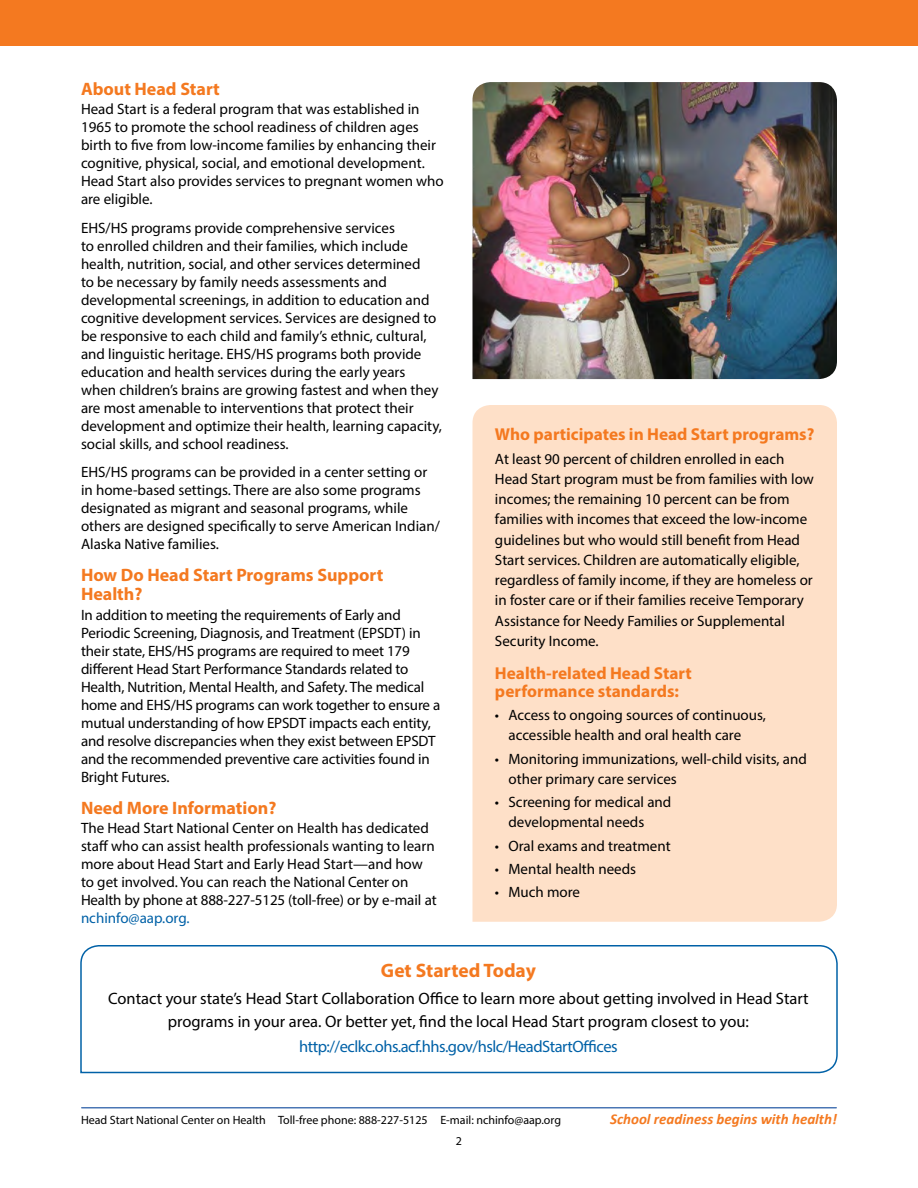
<style>
.page{position:relative;width:918px;height:1188px;background:#fff}
.page>*{position:absolute;margin:0;border:0;box-sizing:border-box;transform-origin:0 0}
.Subhead_1{font:700 19.5px "Myriad Pro";color:#f47920}
.Subhead_3_orange{font:700 18px/19.5px "Myriad Pro";color:#f47920}
.Subhead_3_white{font:700 17.25px/18px "Myriad Pro";color:#f47920}
.box_text_1{font:16.5px/22.5px "Myriad Pro";color:#000;text-align:center}
.box_text_1-2{font:16.5px "Myriad Pro";letter-spacing:-.03em;color:#0061a7}
.Body_text_3{font:15px/18px "Myriad Pro";color:#000}
.box_text_1-3{font:15px/20.2px "Myriad Pro";color:#000}
.t1{font:italic 700 15px "Calibri";color:#f47920}
.t2{font:12px "Myriad Pro";color:#000}
.s1{color:#0061a7}
</style>
<div class="page">
<div style="left:0;top:0;width:918px;height:46px;background:#f47920"></div>
<hr style="left:82px;top:1107px;width:754px;height:1px;background:#4a76b4">
<img style="left:472px;top:82px;width:365px;height:297px">
<div style="left:472px;top:405px;width:365px;height:517px;background:#fee0c8"></div>
<svg style="left:80px;top:945px;width:758px;height:129px"></svg>
<h2 class="Subhead_3_orange" style="left:81px;top:78px;width:140px">About Head Start</h2>
<p class="Body_text_3" style="left:81px;top:100px;width:364px">Head Start is a federal program that was established in 1965 to promote the school readiness of children ages birth to five from low-income families by enhancing their cognitive, physical, social, and emotional development.<br>Head Start also provides services to pregnant women who are eligible.</p>
<p class="Body_text_3" style="left:81px;top:218px;width:362px">EHS/HS programs provide comprehensive services<br>to enrolled children and their families, which include health, nutrition, social, and other services determined<br>to be necessary by family needs assessments and developmental screenings, in addition to education and cognitive development services. Services are designed to be responsive to each child and family’s ethnic, cultural, and linguistic heritage. EHS/HS programs both provide education and health services during the early years when children’s brains are growing fastest and when they are most amenable to interventions that protect their development and optimize their health, learning capacity, social skills, and school readiness.</p>
<p class="Body_text_3" style="left:81px;top:463px;width:360px">EHS/HS programs can be provided in a center setting or in home-based settings. There are also some programs designated as migrant and seasonal programs, while others are designed specifically to serve American Indian/ Alaska Native families.</p>
<h2 class="Subhead_3_orange" style="left:81px;top:564px;width:304px">How Do Head Start Programs Support<br>Health?</h2>
<p class="Body_text_3" style="left:81px;top:605px;width:361px">In addition to meeting the requirements of Early and Periodic Screening, Diagnosis, and Treatment (EPSDT) in their state, EHS/HS programs are required to meet 179 different Head Start Performance Standards related to Health, Nutrition, Mental Health, and Safety. The medical home and EHS/HS programs can work together to ensure a mutual understanding of how EPSDT impacts each entity, and resolve discrepancies when they exist between EPSDT and the recommended preventive care activities found in Bright Futures.</p>
<h2 class="Subhead_3_orange" style="left:81px;top:797px;width:197px">Need More Information?</h2>
<p class="Body_text_3" style="left:81px;top:819px;width:357px">The Head Start National Center on Health has dedicated staff who can assist health professionals wanting to learn more about Head Start and Early Head Start—and how to get involved. You can reach the National Center on Health by phone at 888-227-5125 (toll-free) or by e-mail at <span class="s1">nchinfo@aap.org.</span></p>
<h2 class="Subhead_3_white" style="left:495px;top:425px;width:321px">Who participates in Head Start programs?</h2>
<p class="box_text_1-3" style="left:495px;top:448px;width:320px">At least 90 percent of children enrolled in each Head Start program must be from families with low incomes; the remaining 10 percent can be from families with incomes that exceed the low-income guidelines but who would still benefit from Head Start services. Children are automatically eligible, regardless of family income, if they are homeless or in foster care or if their families receive Temporary Assistance for Needy Families or Supplemental Security Income.</p>
<h2 class="Subhead_3_white" style="left:495px;top:664px;width:198px">Health-related Head Start performance standards:</h2>
<p class="Body_text_3" style="left:508px;top:705px;width:259px;line-height:20.2px;text-indent:-14px">• Access to ongoing sources of continuous, accessible health and oral health care</p>
<p class="Body_text_3" style="left:508px;top:748px;width:300px;line-height:20.2px;text-indent:-14px">• Monitoring immunizations, well-child visits, and other primary care services</p>
<p class="Body_text_3" style="left:508px;top:792px;width:164px;line-height:20.2px;text-indent:-14px">• Screening for medical and developmental needs</p>
<p class="Body_text_3" style="left:495px;top:836px;width:177px">• Oral exams and treatment</p>
<p class="Body_text_3" style="left:495px;top:860px;width:143px">• Mental health needs</p>
<p class="Body_text_3" style="left:495px;top:883px;width:87px">• Much more</p>
<h2 class="Subhead_1" style="left:381px;top:958px;width:156px">Get Started Today</h2>
<p class="box_text_1" style="left:108px;top:987px;width:702px">Contact your state’s Head Start Collaboration Office to learn more about getting involved in Head Start programs in your area. Or better yet, find the local Head Start program closest to you:</p>
<p class="box_text_1-2" style="left:299px;top:1036px;width:320px">http://eclkc.ohs.acf.hhs.gov/hslc/HeadStartOffices</p>
<p class="t2" style="left:81px;top:1113px;width:482px">Head Start National Center on Health Toll-free phone: 888-227-5125 E-mail: nchinfo@aap.org</p>
<p class="t1" style="left:610px;top:1110px;width:228px">School readiness begins with health!</p>
<p class="t2" style="left:456px;top:1134px;width:8px">2</p>
</div>
